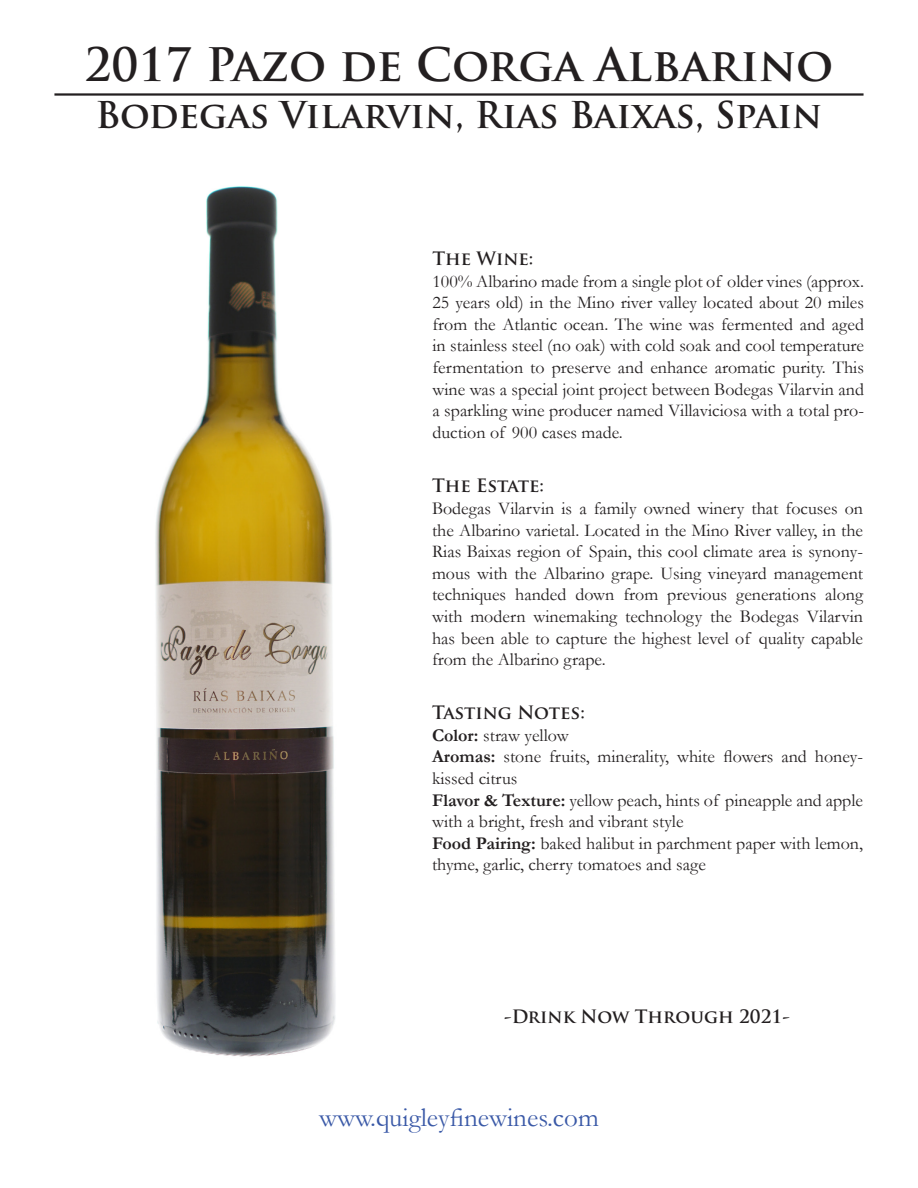
<style>
.page{position:relative;width:918px;height:1188px;background:#fff}
.page>*{position:absolute;margin:0;border:0;box-sizing:border-box;transform-origin:0 0}
.t1{font:700 45px "Trajan Pro";color:#231f20}
.t2{font:700 36px "Trajan Pro";color:#231f20}
.t3{font:27px "Garamond";color:#3a59a7}
.t4{font:18px/21.6px "Garamond";color:#231f20}
.t5{font:700 18px "Trajan Pro";color:#231f20}
.s1{font-weight:700}
</style>
<div class="page">
<hr style="left:54px;top:93px;width:810px;height:3px;background:#231f20">
<img style="left:155px;top:186px;width:181px;height:871px">
<p class="t1" style="left:85px;top:36px;width:750px">2017 Pazo de Corga Albarino</p>
<p class="t2" style="left:96px;top:92px;width:728px">Bodegas Vilarvin, Rias Baixas, Spain</p>
<p class="t5" style="left:432px;top:247px;width:103px">The Wine:</p>
<p class="t4" style="left:432px;top:270px;width:433px;text-align:justify">100% Albarino made from a single plot of older vines (approx.<br>25 years old) in the Mino river valley located about 20 miles from the Atlantic ocean. The wine was fermented and aged in stainless steel (no oak) with cold soak and cool temperature fermentation to preserve and enhance aromatic purity. This wine was a special joint project between Bodegas Vilarvin and a sparkling wine producer named Villaviciosa with a total pro&shy;duction of 900 cases made.</p>
<p class="t5" style="left:432px;top:475px;width:114px">The Estate:</p>
<p class="t4" style="left:432px;top:497px;width:433px;text-align:justify">Bodegas Vilarvin is a family owned winery that focuses on the Albarino varietal. Located in the Mino River valley, in the Rias Baixas region of Spain, this cool climate area is synony&shy;mous with the Albarino grape. Using vineyard management techniques handed down from previous generations along with modern winemaking technology the Bodegas Vilarvin has been able to capture the highest level of quality capable from the Albarino grape.</p>
<p class="t5" style="left:432px;top:701px;width:154px">Tasting Notes:</p>
<p class="t4" style="left:432px;top:724px;width:138px"><span class="s1">Color:</span> straw yellow</p>
<p class="t4" style="left:432px;top:745px;width:433px"><span class="s1">Aromas:</span> stone fruits, minerality, white flowers and honey&shy;kissed citrus</p>
<p class="t4" style="left:432px;top:789px;width:433px"><span class="s1">Flavor &amp; Texture:</span> yellow peach, hints of pineapple and apple with a bright, fresh and vibrant style</p>
<p class="t4" style="left:432px;top:832px;width:433px"><span class="s1">Food Pairing:</span> baked halibut in parchment paper with lemon, thyme, garlic, cherry tomatoes and sage</p>
<p class="t5" style="left:504px;top:1006px;width:287px">-Drink Now Through 2021-</p>
<p class="t3" style="left:319px;top:1099px;width:281px">www.quigleyfinewines.com</p>
</div>
